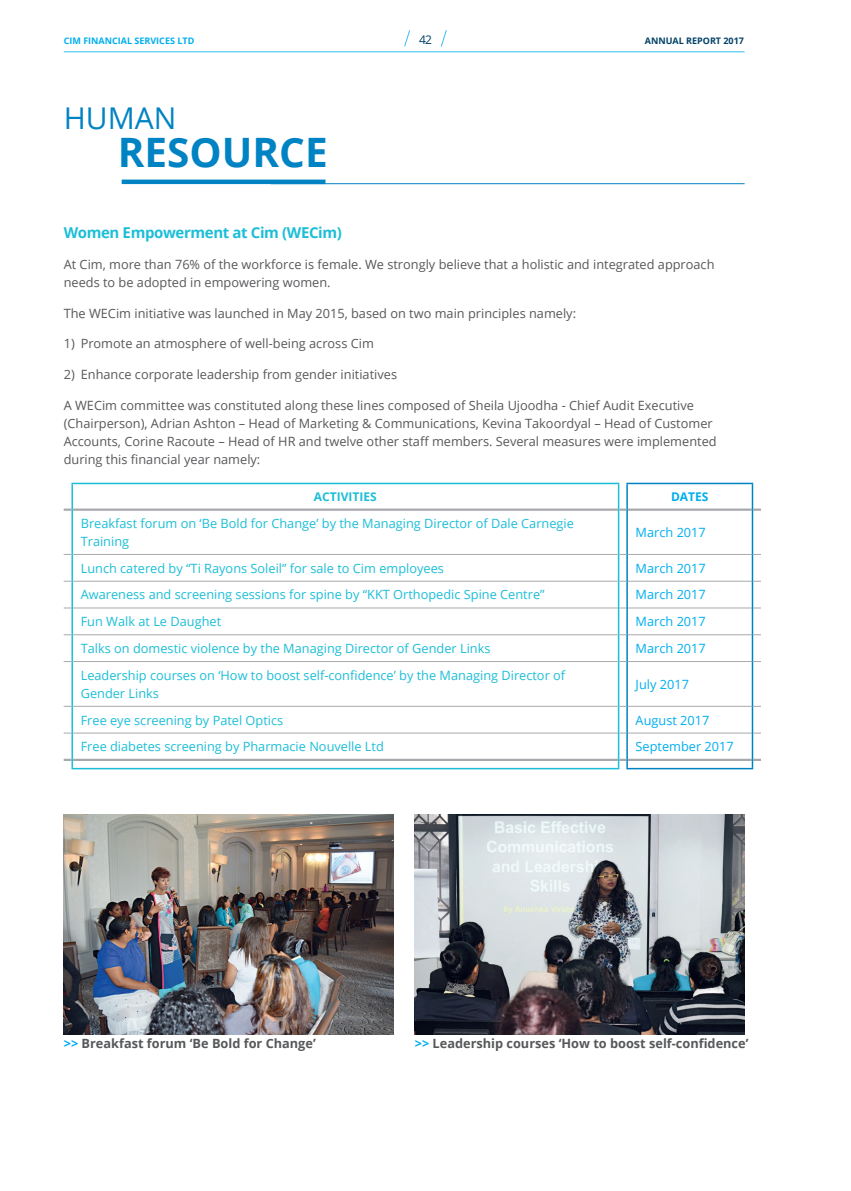
<style>
.page{position:relative;width:851px;height:1191px;background:#fff}
.page>*{position:absolute;margin:0;border:0;box-sizing:border-box;transform-origin:0 0}
.t1{font:700 40.5px "Open Sans";color:#0083c3}
.t2{font:30px "Open Sans";color:#0083c3}
.t3{font:700 15px "Open Sans";letter-spacing:-.025em;color:#1cbed7}
.t4{font:12.75px/18px "Open Sans";color:#57585a}
.t5{font:12.75px/18px "Open Sans";color:#1cbed7}
.t6{font:700 12.75px "Open Sans";color:#57585a}
.t7{font:12.75px "Open Sans";color:#00aeef}
.t8{font:700 12px "Open Sans";color:#1cbed7}
.t9{font:700 12px "Open Sans";color:#00aeef}
.t10{font:12px "Open Sans";color:#004167}
.t11{font:700 9px "Open Sans";color:#00aeef}
.t12{font:700 9px "Open Sans";color:#004167}
.s1{color:#00aeef}
</style>
<div class="page">
<hr style="left:73px;top:554px;width:544px;height:1px;background:#a8a9ad">
<hr style="left:627px;top:554px;width:124px;height:1px;background:#a8a9ad">
<hr style="left:73px;top:581px;width:544px;height:1px;background:#a8a9ad">
<hr style="left:627px;top:581px;width:124px;height:1px;background:#a8a9ad">
<hr style="left:73px;top:607px;width:544px;height:1px;background:#a8a9ad">
<hr style="left:627px;top:607px;width:124px;height:1px;background:#a8a9ad">
<hr style="left:73px;top:634px;width:544px;height:1px;background:#a8a9ad">
<hr style="left:627px;top:634px;width:124px;height:1px;background:#a8a9ad">
<hr style="left:73px;top:661px;width:544px;height:1px;background:#a8a9ad">
<hr style="left:627px;top:661px;width:124px;height:1px;background:#a8a9ad">
<hr style="left:73px;top:706px;width:544px;height:1px;background:#a8a9ad">
<hr style="left:627px;top:706px;width:124px;height:1px;background:#a8a9ad">
<hr style="left:73px;top:732px;width:544px;height:1px;background:#a8a9ad">
<hr style="left:627px;top:732px;width:124px;height:1px;background:#a8a9ad">
<hr style="left:73px;top:758px;width:544px;height:3px;background:#a8a9ad">
<hr style="left:627px;top:758px;width:124px;height:3px;background:#a8a9ad">
<svg style="left:64px;top:508px;width:7px;height:3px"></svg>
<hr style="left:73px;top:508px;width:544px;height:3px;background:#a8a9ad">
<hr style="left:627px;top:508px;width:124px;height:3px;background:#a8a9ad">
<svg style="left:753px;top:508px;width:7px;height:3px"></svg>
<hr style="left:71px;top:483px;width:548px;height:1px;background:#1cbed7">
<hr style="left:71px;top:484px;width:2px;height:25px;background:#1cbed7">
<hr style="left:617px;top:484px;width:2px;height:25px;background:#1cbed7">
<hr style="left:71px;top:509px;width:2px;height:45px;background:#1cbed7">
<hr style="left:617px;top:509px;width:2px;height:45px;background:#1cbed7">
<hr style="left:71px;top:554px;width:2px;height:27px;background:#1cbed7">
<hr style="left:617px;top:554px;width:2px;height:27px;background:#1cbed7">
<hr style="left:71px;top:581px;width:2px;height:27px;background:#1cbed7">
<hr style="left:617px;top:581px;width:2px;height:27px;background:#1cbed7">
<hr style="left:71px;top:608px;width:2px;height:27px;background:#1cbed7">
<hr style="left:617px;top:608px;width:2px;height:27px;background:#1cbed7">
<hr style="left:71px;top:635px;width:2px;height:26px;background:#1cbed7">
<hr style="left:617px;top:635px;width:2px;height:26px;background:#1cbed7">
<hr style="left:71px;top:661px;width:2px;height:45px;background:#1cbed7">
<hr style="left:617px;top:661px;width:2px;height:45px;background:#1cbed7">
<hr style="left:71px;top:706px;width:2px;height:27px;background:#1cbed7">
<hr style="left:71px;top:733px;width:2px;height:27px;background:#1cbed7">
<svg style="left:64px;top:758px;width:9px;height:10px"></svg>
<hr style="left:71px;top:768px;width:548px;height:1px;background:#1cbed7">
<hr style="left:626px;top:483px;width:127px;height:1px;background:#0083c3">
<svg style="left:619px;top:484px;width:8px;height:27px"></svg>
<hr style="left:751px;top:484px;width:2px;height:25px;background:#0083c3">
<hr style="left:626px;top:509px;width:1px;height:45px;background:#0083c3">
<hr style="left:751px;top:509px;width:2px;height:45px;background:#0083c3">
<hr style="left:751px;top:554px;width:2px;height:27px;background:#0083c3">
<hr style="left:751px;top:581px;width:2px;height:27px;background:#0083c3">
<hr style="left:751px;top:608px;width:2px;height:27px;background:#0083c3">
<svg style="left:619px;top:554px;width:8px;height:108px"></svg>
<hr style="left:751px;top:635px;width:2px;height:26px;background:#0083c3">
<hr style="left:626px;top:661px;width:1px;height:45px;background:#0083c3">
<hr style="left:751px;top:661px;width:2px;height:45px;background:#0083c3">
<hr style="left:751px;top:706px;width:2px;height:27px;background:#0083c3">
<hr style="left:751px;top:733px;width:2px;height:27px;background:#0083c3">
<svg style="left:617px;top:706px;width:10px;height:62px"></svg>
<svg style="left:751px;top:758px;width:9px;height:10px"></svg>
<hr style="left:626px;top:768px;width:127px;height:1px;background:#0083c3">
<hr style="left:271px;top:183px;width:473px;height:1px;background:#0083c3">
<hr style="left:122px;top:180px;width:203px;height:4px;background:#0083c3">
<img style="left:415px;top:814px;width:329px;height:220px">
<img style="left:64px;top:814px;width:329px;height:220px">
<hr style="left:64px;top:51px;width:680px;height:1px;background:#00aeef">
<svg style="left:404px;top:30px;width:6px;height:17px"></svg>
<svg style="left:441px;top:30px;width:6px;height:17px"></svg>
<p class="t11" style="left:64px;top:35px;width:132px">CIM FINANCIAL SERVICES LTD</p>
<p class="t10" style="left:419px;top:32px;width:14px">42</p>
<p class="t12" style="left:644px;top:35px;width:101px">ANNUAL REPORT 2017</p>
<h2 class="t2" style="left:64px;top:98px;width:114px">HUMAN</h2>
<h1 class="t1" style="left:118px;top:123px;width:211px">RESOURCE</h1>
<p class="t3" style="left:64px;top:222px;width:279px">Women Empowerment at Cim (WECim)</p>
<p class="t4" style="left:64px;top:255px;width:652px">At Cim, more than 76% of the workforce is female. We strongly believe that a holistic and integrated approach needs to be adopted in empowering women.</p>
<p class="t4" style="left:64px;top:304px;width:514px">The WECim initiative was launched in May 2015, based on two main principles namely:</p>
<p class="t4" style="left:64px;top:334px;width:312px">1) Promote an atmosphere of well-being across Cim</p>
<p class="t4" style="left:64px;top:365px;width:335px">2) Enhance corporate leadership from gender initiatives</p>
<p class="t4" style="left:64px;top:396px;width:654px">A WECim committee was constituted along these lines composed of Sheila Ujoodha - Chief Audit Executive (Chairperson), Adrian Ashton – Head of Marketing &amp; Communications, Kevina Takoordyal – Head of Customer Accounts, Corine Racoute – Head of HR and twelve other staff members. Several measures were implemented during this financial year namely:</p>
<p class="t8" style="left:314px;top:488px;width:64px">ACTIVITIES</p>
<p class="t9" style="left:671px;top:488px;width:39px">DATES</p>
<p class="t5" style="left:81px;top:514px;width:494px">Breakfast forum on ‘Be Bold for Change’ by the Managing Director of Dale Carnegie<br>Training</p>
<p class="t7" style="left:635px;top:523px;width:72px">March 2017</p>
<p class="t5" style="left:81px;top:559px;width:364px">Lunch catered by “Ti Rayons Soleil” for sale to Cim employees</p>
<p class="t7" style="left:635px;top:559px;width:72px">March 2017</p>
<p class="t5" style="left:81px;top:585px;width:465px">Awareness and screening sessions for spine by “KKT Orthopedic Spine Centre”</p>
<p class="t7" style="left:635px;top:586px;width:72px">March 2017</p>
<p class="t5" style="left:81px;top:612px;width:142px">Fun Walk at Le Daughet</p>
<p class="t7" style="left:635px;top:613px;width:72px">March 2017</p>
<p class="t5" style="left:81px;top:639px;width:411px">Talks on domestic violence by the Managing Director of Gender Links</p>
<p class="t7" style="left:635px;top:639px;width:72px">March 2017</p>
<p class="t5" style="left:81px;top:666px;width:486px">Leadership courses on ‘How to boost self-confidence’ by the Managing Director of<br>Gender Links</p>
<p class="t7" style="left:635px;top:675px;width:55px">July 2017</p>
<p class="t5" style="left:81px;top:710px;width:204px">Free eye screening by Patel Optics</p>
<p class="t7" style="left:635px;top:711px;width:75px">August 2017</p>
<p class="t5" style="left:81px;top:737px;width:304px">Free diabetes screening by Pharmacie Nouvelle Ltd</p>
<p class="t7" style="left:635px;top:738px;width:100px">September 2017</p>
<p class="t6" style="left:64px;top:1034px;width:253px"><span class="s1">&gt;&gt;</span> Breakfast forum ‘Be Bold for Change’</p>
<p class="t6" style="left:414px;top:1034px;width:335px"><span class="s1">&gt;&gt;</span> Leadership courses ‘How to boost self-confidence’</p>
</div>
